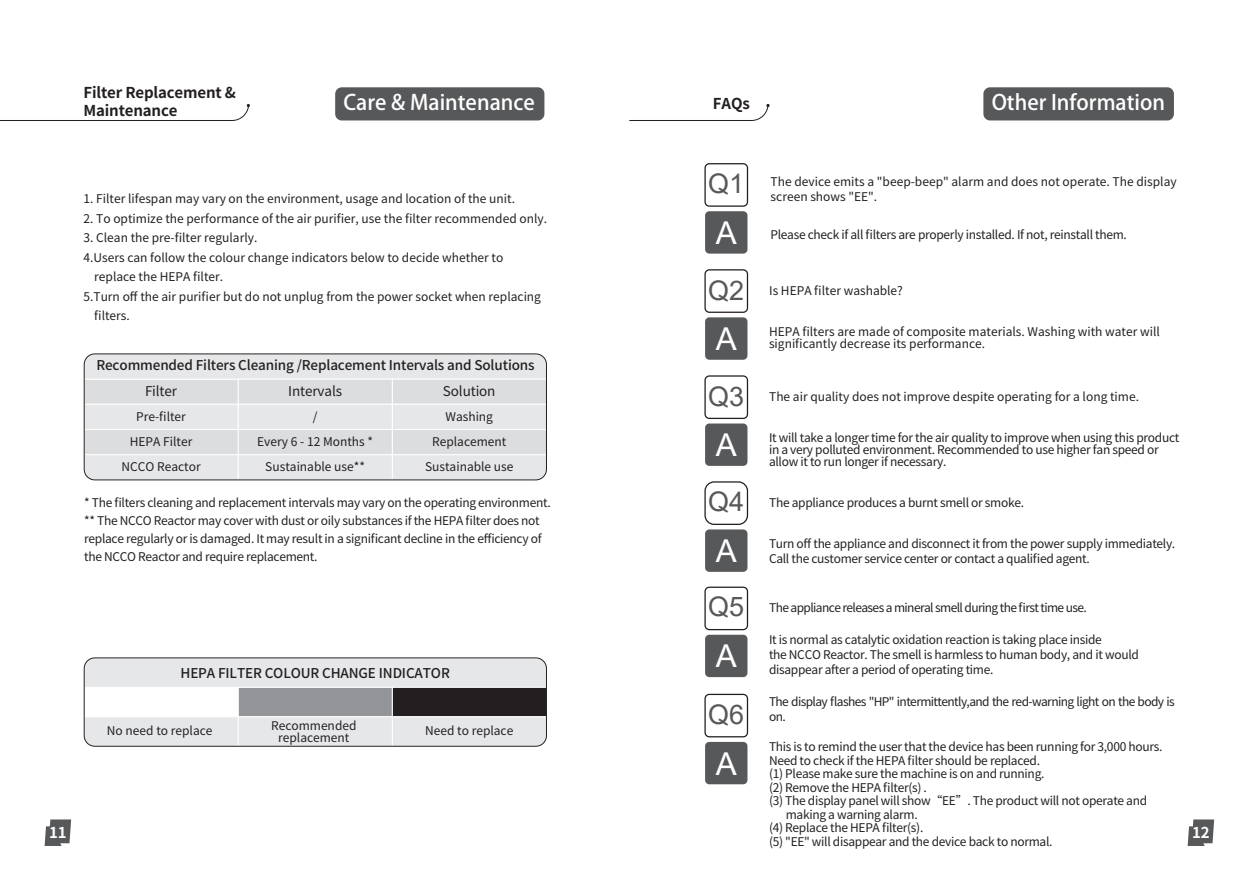
<style>
.page{position:relative;width:1259px;height:893px;background:#fff}
.page>*{position:absolute;margin:0;border:0;box-sizing:border-box;transform-origin:0 0}
.t1{font:31.5px "Arial";color:#fff}
.t2{font:27px "Arial";color:#57585a}
.t3{font:21px "Adobe Heiti Std";color:#fff}
.t4{font:700 15px/18px "Source Han Sans CN";letter-spacing:-.01em;color:#231f20}
.t5{font:700 15px "Source Han Sans CN";color:#fff}
.t6{font:500 13.5px "Source Han Sans CN";letter-spacing:-.01em;color:#231f20}
.t7{font:13.5px "Source Han Sans CN";letter-spacing:-.01em;color:#231f20}
.t8{font:12px/18px "Source Han Sans CN";letter-spacing:-.025em;color:#231f20}
.t9{font:12px/24.8px "Source Han Sans CN";color:#231f20;text-align:center}
.t10{font:12px/15px "Source Han Sans CN";letter-spacing:-.05em;color:#231f20}
</style>
<div class="page">
<svg style="left:45px;top:819px;width:26px;height:27px"></svg>
<div style="left:335px;top:87px;width:209px;height:33px;background:#57585a;border-radius:7px"></div>
<svg style="left:0;top:104px;width:250px;height:17px"></svg>
<svg style="left:1187px;top:819px;width:27px;height:27px"></svg>
<div style="left:705px;top:317px;width:42px;height:43px;background:#57585a;border-radius:4px"></div>
<div style="left:704px;top:269px;width:44px;height:44px;border:1px solid #231f20;border-radius:4px"></div>
<div style="left:705px;top:423px;width:42px;height:43px;background:#57585a;border-radius:4px"></div>
<div style="left:704px;top:375px;width:44px;height:44px;border:1px solid #231f20;border-radius:4px"></div>
<div style="left:705px;top:529px;width:42px;height:43px;background:#57585a;border-radius:4px"></div>
<div style="left:704px;top:481px;width:44px;height:44px;border:1px solid #231f20;border-radius:9px"></div>
<div style="left:705px;top:635px;width:42px;height:42px;background:#57585a;border-radius:4px"></div>
<div style="left:704px;top:587px;width:44px;height:43px;border:1px solid #231f20;border-radius:4px"></div>
<div style="left:705px;top:742px;width:42px;height:42px;background:#57585a;border-radius:4px"></div>
<div style="left:704px;top:694px;width:44px;height:43px;border:1px solid #231f20;border-radius:4px"></div>
<div style="left:705px;top:211px;width:42px;height:43px;background:#57585a;border-radius:4px"></div>
<div style="left:704px;top:163px;width:44px;height:44px;border:1px solid #231f20;border-radius:4px"></div>
<div style="left:983px;top:87px;width:191px;height:33px;background:#57585a;border-radius:7px"></div>
<svg style="left:629px;top:104px;width:140px;height:17px"></svg>
<div style="left:84px;top:379px;width:155px;height:26px;background:#dcdddf;border:1px solid #fff"></div>
<div style="left:84px;top:354px;width:462px;height:26px;background:#e6e7e9;border:1px solid #fff"></div>
<div style="left:84px;top:404px;width:155px;height:26px;background:#e6e7e9;border:1px solid #fff"></div>
<div style="left:84px;top:429px;width:155px;height:26px;background:#dcdddf;border:1px solid #fff"></div>
<div style="left:84px;top:454px;width:155px;height:26px;background:#e6e7e9;border:1px solid #fff"></div>
<div style="left:238px;top:379px;width:155px;height:26px;background:#dcdddf;border:1px solid #fff"></div>
<div style="left:238px;top:404px;width:155px;height:26px;background:#e6e7e9;border:1px solid #fff"></div>
<div style="left:238px;top:429px;width:155px;height:26px;background:#dcdddf;border:1px solid #fff"></div>
<div style="left:238px;top:454px;width:155px;height:26px;background:#e6e7e9;border:1px solid #fff"></div>
<div style="left:392px;top:379px;width:154px;height:26px;background:#dcdddf;border:1px solid #fff"></div>
<div style="left:392px;top:404px;width:154px;height:26px;background:#e6e7e9;border:1px solid #fff"></div>
<div style="left:392px;top:429px;width:154px;height:26px;background:#dcdddf;border:1px solid #fff"></div>
<div style="left:392px;top:454px;width:154px;height:26px;background:#e6e7e9;border:1px solid #fff"></div>
<div style="left:84px;top:353px;width:463px;height:127px;border:1px solid #231f20;border-radius:11px"></div>
<div style="left:84px;top:658px;width:462px;height:30px;background:#e6e7e9;border:1px solid #fff"></div>
<div style="left:84px;top:716px;width:155px;height:30px;background:#e6e7e9;border:1px solid #fff"></div>
<div style="left:238px;top:687px;width:155px;height:30px;background:#939598;border:1px solid #fff"></div>
<div style="left:238px;top:716px;width:155px;height:30px;background:#e6e7e9;border:1px solid #fff"></div>
<div style="left:392px;top:687px;width:154px;height:30px;background:#231f20;border:1px solid #fff"></div>
<div style="left:392px;top:716px;width:154px;height:30px;background:#e6e7e9;border:1px solid #fff"></div>
<div style="left:84px;top:657px;width:463px;height:90px;border:1px solid #231f20;border-radius:11px"></div>
<p class="t4" style="left:83px;top:84px;width:154px">Filter Replacement &amp;<br>Maintenance</p>
<h3 class="t3" style="left:343px;top:90px;width:193px">Care &amp; Maintenance</h3>
<p class="t9" style="left:83px;top:187px;width:433px">1. Filter lifespan may vary on the environment, usage and location of the unit.</p>
<p class="t9" style="left:83px;top:206px;width:465px">2. To optimize the performance of the air purifier, use the filter recommended only.</p>
<p class="t9" style="left:83px;top:226px;width:175px">3. Clean the pre-filter regularly.</p>
<p class="t9" style="left:83px;top:245px;width:421px">4.Users can follow the colour change indicators below to decide whether to</p>
<p class="t9" style="left:94px;top:265px;width:130px">replace the HEPA filter.</p>
<p class="t9" style="left:83px;top:284px;width:459px">5.Turn off the air purifier but do not unplug from the power socket when replacing</p>
<p class="t8" style="left:94px;top:307px;width:37px">filters.</p>
<p class="t6" style="left:96px;top:358px;width:440px">Recommended Filters Cleaning /Replacement Intervals and Solutions</p>
<p class="t7" style="left:145px;top:384px;width:34px">Filter</p>
<p class="t9" style="left:121px;top:405px;width:81px">Pre-filter<br>HEPA Filter<br>NCCO Reactor</p>
<p class="t7" style="left:288px;top:384px;width:55px">Intervals</p>
<p class="t9" style="left:257px;top:405px;width:117px">/<br>Every 6 - 12 Months *<br>Sustainable use**</p>
<p class="t7" style="left:443px;top:384px;width:54px">Solution</p>
<p class="t9" style="left:425px;top:405px;width:90px">Washing<br>Replacement<br>Sustainable use</p>
<p class="t8" style="left:84px;top:493px;width:468px">* The filters cleaning and replacement intervals may vary on the operating environment. ** The NCCO Reactor may cover with dust or oily substances if the HEPA filter does not replace regularly or is damaged. It may result in a significant decline in the efficiency of the NCCO Reactor and require replacement.</p>
<p class="t5" style="left:49px;top:824px;width:19px">11</p>
<p class="t6" style="left:180px;top:666px;width:271px">HEPA FILTER COLOUR CHANGE INDICATOR</p>
<p class="t9" style="left:107px;top:718px;width:107px">No need to replace</p>
<p class="t9" style="left:271px;top:720px;width:87px;line-height:12px">Recommended replacement</p>
<p class="t9" style="left:425px;top:718px;width:90px">Need to replace</p>
<p class="t4" style="left:713px;top:95px;width:38px">FAQs</p>
<h3 class="t3" style="left:991px;top:90px;width:175px">Other Information</h3>
<h2 class="t2" style="left:708px;top:165px;width:38px">Q1</h2>
<h1 class="t1" style="left:716px;top:211px;width:23px">A</h1>
<h2 class="t2" style="left:708px;top:272px;width:38px">Q2</h2>
<h1 class="t1" style="left:716px;top:317px;width:23px">A</h1>
<h2 class="t2" style="left:708px;top:378px;width:38px">Q3</h2>
<h1 class="t1" style="left:716px;top:424px;width:23px">A</h1>
<h2 class="t2" style="left:708px;top:483px;width:38px">Q4</h2>
<h1 class="t1" style="left:716px;top:530px;width:23px">A</h1>
<h2 class="t2" style="left:708px;top:588px;width:38px">Q5</h2>
<h1 class="t1" style="left:716px;top:635px;width:23px">A</h1>
<h2 class="t2" style="left:708px;top:696px;width:38px">Q6</h2>
<h1 class="t1" style="left:716px;top:742px;width:23px">A</h1>
<p class="t9" style="left:770px;top:174px;width:407px;line-height:15px;text-align:left">The device emits a "beep-beep" alarm and does not operate. The display screen shows "EE".</p>
<p class="t8" style="left:770px;top:226px;width:358px">Please check if all filters are properly installed. If not, reinstall them.</p>
<p class="t9" style="left:769px;top:278px;width:135px">Is HEPA filter washable?</p>
<p class="t9" style="left:769px;top:326px;width:392px;line-height:12px;text-align:left">HEPA filters are made of composite materials. Washing with water will significantly decrease its performance.</p>
<p class="t9" style="left:769px;top:385px;width:371px">The air quality does not improve despite operating for a long time.</p>
<p class="t8" style="left:769px;top:432px;width:412px;line-height:12px">It will take a longer time for the air quality to improve when using this product in a very polluted environment. Recommended to use higher fan speed or allow it to run longer if necessary.</p>
<p class="t8" style="left:769px;top:494px;width:256px">The appliance produces a burnt smell or smoke.</p>
<p class="t8" style="left:769px;top:536px;width:408px;line-height:15px">Turn off the appliance and disconnect it from the power supply immediately.<br>Call the customer service center or contact a qualified agent.</p>
<p class="t10" style="left:769px;top:600px;width:319px">The appliance releases a mineral smell during the first time use.</p>
<p class="t8" style="left:769px;top:632px;width:371px;line-height:15px">It is normal as catalytic oxidation reaction is taking place inside<br>the NCCO Reactor. The smell is harmless to human body, and it would disappear after a period of operating time.</p>
<p class="t10" style="left:769px;top:694px;width:407px">The display flashes "HP" intermittently,and the red-warning light on the body is on.</p>
<p class="t8" style="left:769px;top:738px;width:395px">This is to remind the user that the device has been running for 3,000 hours.</p>
<p class="t8" style="left:769px;top:751px;width:273px">Need to check if the HEPA filter should be replaced.</p>
<p class="t8" style="left:769px;top:765px;width:277px">(1) Please make sure the machine is on and running.</p>
<p class="t8" style="left:769px;top:778px;width:159px">(2) Remove the HEPA filter(s) .</p>
<p class="t8" style="left:769px;top:792px;width:380px">(3) The display panel will show“EE”. The product will not operate and</p>
<p class="t8" style="left:785px;top:805px;width:133px">making a warning alarm.</p>
<p class="t8" style="left:769px;top:819px;width:156px">(4) Replace the HEPA filter(s).</p>
<p class="t8" style="left:769px;top:832px;width:285px">(5) "EE" will disappear and the device back to normal.</p>
<p class="t5" style="left:1192px;top:824px;width:19px">12</p>
</div>
